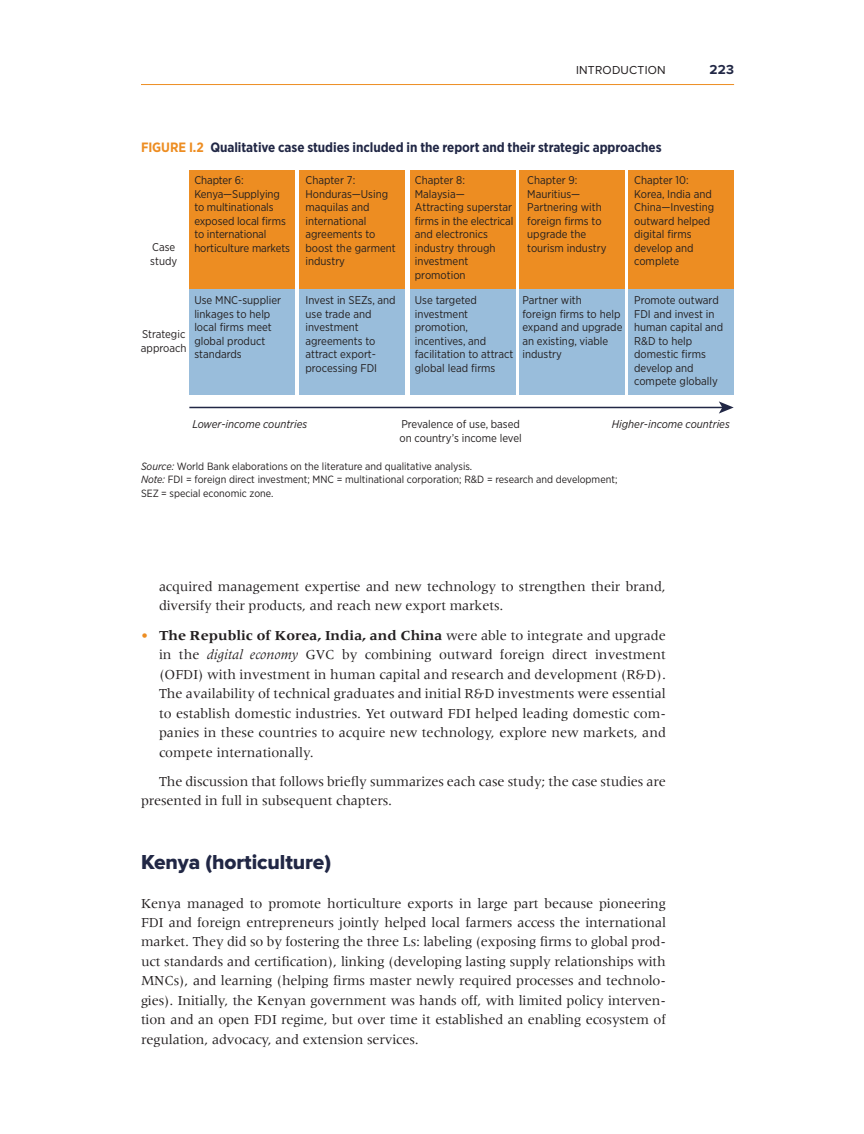
<style>
.page{position:relative;width:864px;height:1134px;background:#fff}
.page>*{position:absolute;margin:0;border:0;box-sizing:border-box;transform-origin:0 0}
.t1{font:21px "Proxima Nova Extrabld";letter-spacing:-.005em;color:#212745}
.t2{font:14.25px/19.5px "Meridien";letter-spacing:-.01em;color:#231f20}
.t3{font:700 13.5px "Gotham Narrow";letter-spacing:-.005em;color:#212745}
.t4{font:700 13.5px "Proxima Nova";color:#212745}
.t5{font:12px "Proxima Nova";letter-spacing:.02em;color:#231f20}
.t6{font:11.25px/13.5px "Gotham Narrow";color:#231f20}
.t7{font:italic 11.25px "Gotham Narrow";color:#231f20}
.t8{font:10.5px/13.5px "Gotham Narrow";color:#231f20}
.s1{color:#ed8d22}
.s2{font-style:italic}
.s3{font-weight:700}
</style>
<div class="page">
<hr style="left:141px;top:84px;width:593px;height:1px;background:#ed8d22">
<hr style="left:189px;top:407px;width:534px;height:1px;background:#212745">
<svg style="left:719px;top:401px;width:15px;height:13px"></svg>
<div style="left:299px;top:288px;width:106px;height:107px;background:#99bddb"></div>
<div style="left:299px;top:170px;width:106px;height:118px;background:#ed8d22"></div>
<div style="left:411px;top:288px;width:105px;height:107px;background:#99bddb"></div>
<div style="left:411px;top:170px;width:105px;height:118px;background:#ed8d22"></div>
<div style="left:520px;top:288px;width:105px;height:107px;background:#99bddb"></div>
<div style="left:520px;top:170px;width:105px;height:118px;background:#ed8d22"></div>
<div style="left:628px;top:288px;width:106px;height:107px;background:#99bddb"></div>
<div style="left:628px;top:170px;width:106px;height:118px;background:#ed8d22"></div>
<div style="left:189px;top:288px;width:106px;height:107px;background:#99bddb"></div>
<div style="left:189px;top:170px;width:106px;height:118px;background:#ed8d22"></div>
<p class="t5" style="left:576px;top:64px;width:91px">INTRODUCTION</p>
<p class="t4" style="left:709px;top:63px;width:26px">223</p>
<p class="t3" style="left:141px;top:138px;width:522px"><span class="s1">FIGURE I.2</span> Qualitative case studies included in the report and their strategic approaches</p>
<p class="t6" style="left:150px;top:240px;width:28px">Case study</p>
<p class="t6" style="left:194px;top:173px;width:97px">Chapter 6:<br>Kenya—Supplying to multinationals exposed local firms to international horticulture markets</p>
<p class="t6" style="left:141px;top:327px;width:47px">Strategic approach</p>
<p class="t6" style="left:194px;top:294px;width:88px">Use MNC-supplier linkages to help local firms meet global product standards</p>
<p class="t6" style="left:306px;top:173px;width:92px">Chapter 7:<br>Honduras—Using maquilas and international agreements to boost the garment industry</p>
<p class="t6" style="left:306px;top:294px;width:92px">Invest in SEZs, and use trade and investment agreements to attract export&shy;processing FDI</p>
<p class="t6" style="left:415px;top:173px;width:100px">Chapter 8:<br>Malaysia—<br>Attracting superstar firms in the electrical and electronics industry through investment promotion</p>
<p class="t6" style="left:415px;top:294px;width:100px">Use targeted investment promotion, incentives, and facilitation to attract global lead firms</p>
<p class="t6" style="left:527px;top:173px;width:81px">Chapter 9:<br>Mauritius—<br>Partnering with foreign firms to upgrade the tourism industry</p>
<p class="t6" style="left:522px;top:294px;width:101px">Partner with<br>foreign firms to help expand and upgrade an existing, viable industry</p>
<p class="t6" style="left:634px;top:173px;width:81px">Chapter 10:<br>Korea, India and<br>China—Investing outward helped digital firms develop and complete</p>
<p class="t6" style="left:634px;top:294px;width:91px">Promote outward<br>FDI and invest in human capital and<br>R&amp;D to help domestic firms develop and compete globally</p>
<p class="t7" style="left:192px;top:417px;width:116px">Lower-income countries</p>
<p class="t6" style="left:399px;top:417px;width:124px">Prevalence of use, based on country’s income level</p>
<p class="t7" style="left:612px;top:417px;width:119px">Higher-income countries</p>
<p class="t8" style="left:141px;top:459px;width:478px"><span class="s2">Source:</span> World Bank elaborations on the literature and qualitative analysis.<br><span class="s2">Note:</span> FDI = foreign direct investment; MNC = multinational corporation; R&amp;D = research and development;<br>SEZ = special economic zone.</p>
<p class="t2" style="left:159px;top:577px;width:508px">acquired management expertise and new technology to strengthen their brand, diversify their products, and reach new export markets.</p>
<p class="t2" style="left:159px;top:625px;width:509px;text-align:justify;text-indent:-18px"><span class="s1">•</span> <span class="s3">The Republic of Korea, India, and China</span> were able to integrate and upgrade in the <span class="s2">digital economy</span> GVC by combining outward foreign direct investment (OFDI) with investment in human capital and research and development (R&amp;D).<br>The availability of technical graduates and initial R&amp;D investments were essential to establish domestic industries. Yet outward FDI helped leading domestic com&shy;panies in these countries to acquire new technology, explore new markets, and compete internationally.</p>
<p class="t2" style="left:141px;top:772px;width:526px;text-indent:18px">The discussion that follows briefly summarizes each case study; the case studies are presented in full in subsequent chapters.</p>
<h1 class="t1" style="left:141px;top:852px;width:192px">Kenya (horticulture)</h1>
<p class="t2" style="left:141px;top:893px;width:527px;text-align:justify">Kenya managed to promote horticulture exports in large part because pioneering FDI and foreign entrepreneurs jointly helped local farmers access the international market. They did so by fostering the three Ls: labeling (exposing firms to global prod&shy;uct standards and certification), linking (developing lasting supply relationships with MNCs), and learning (helping firms master newly required processes and technolo&shy;gies). Initially, the Kenyan government was hands off, with limited policy interven&shy;tion and an open FDI regime, but over time it established an enabling ecosystem of regulation, advocacy, and extension services.</p>
</div>
